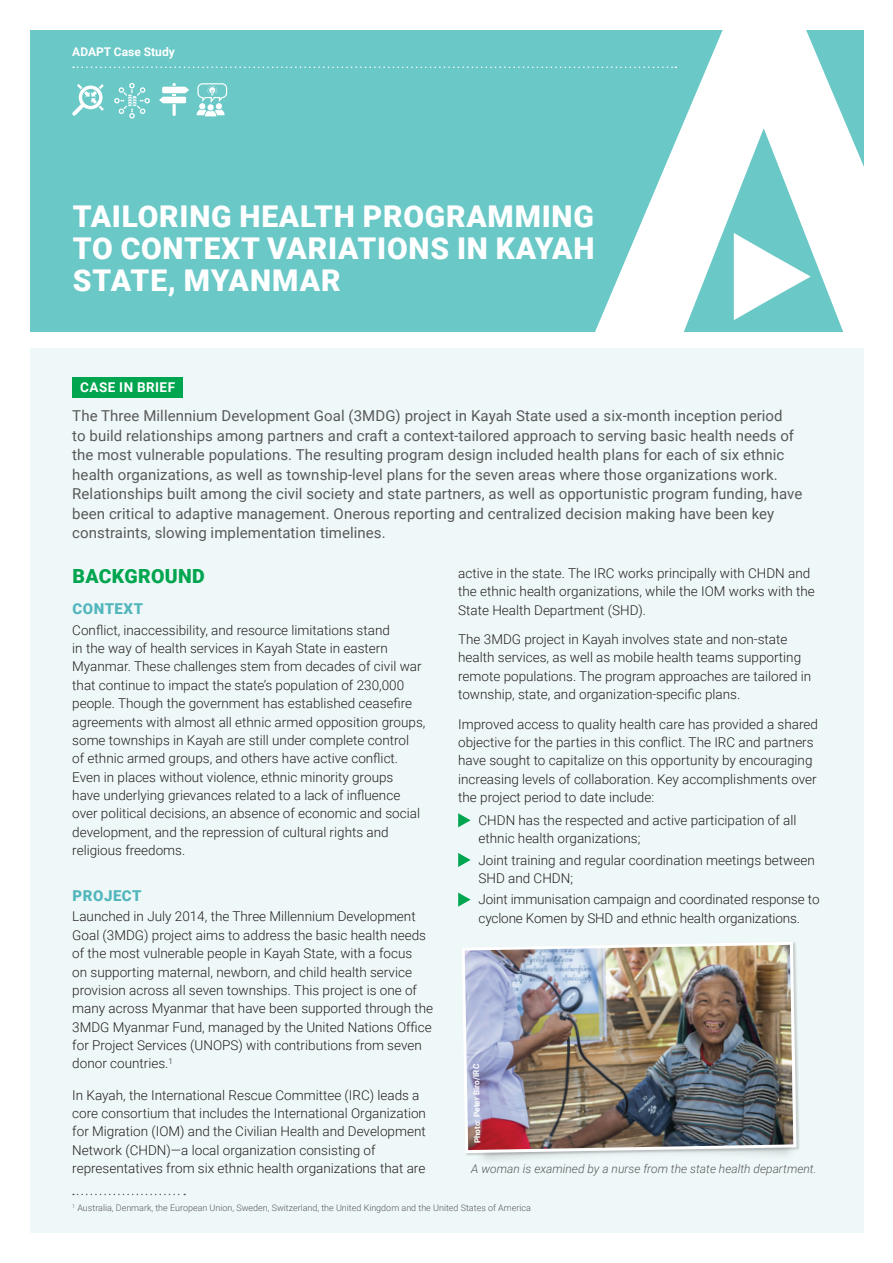
<style>
.page{position:relative;width:893px;height:1263px;background:#fff}
.page>*{position:absolute;margin:0;border:0;box-sizing:border-box;transform-origin:0 0}
.t1{font:900 30px/32.2px "Roboto";letter-spacing:.025em;color:#fff;text-align:justify}
.t2{font:900 19.5px "Roboto";letter-spacing:.015em;color:#00a54f}
.t3{font:15px/19.5px "Roboto";letter-spacing:.005em;color:#57585a}
.t4{font:900 15px "Roboto";letter-spacing:.035em;color:#52b6bc}
.t5{font:300 13.5px/18.3px "Roboto";color:#231f20}
.t6{font:700 13.5px "Roboto";letter-spacing:.035em;color:#fff}
.t7{font:italic 300 12px "Roboto";color:#57585a}
.t8{font:700 12px "Roboto";color:#fff}
.t9{font:300 9px "Roboto";color:#57585a}
.t10{font:700 8.25px "Roboto";color:#fff}
</style>
<div class="page">
<div style="left:30px;top:30px;width:833px;height:302px;background:#6ac8c7"></div>
<svg style="left:595px;top:30px;width:269px;height:302px;fill:#fff"></svg>
<svg style="left:73px;top:67px;width:603px;height:1px"></svg>
<div style="left:30px;top:349px;width:833px;height:884px;background:#eff8f8"></div>
<div style="left:72px;top:377px;width:111px;height:21px;background:#00a54f"></div>
<svg style="left:458px;top:813px;width:13px;height:14px"></svg>
<svg style="left:458px;top:853px;width:13px;height:14px"></svg>
<svg style="left:458px;top:892px;width:13px;height:15px"></svg>
<svg style="left:72px;top:84px;width:32px;height:32px"></svg>
<svg style="left:159px;top:83px;width:30px;height:33px"></svg>
<svg style="left:197px;top:83px;width:30px;height:33px"></svg>
<img style="left:462px;top:942px;width:336px;height:213px">
<svg style="left:73px;top:1194px;width:112px;height:1px"></svg>
<svg style="left:114px;top:83px;width:36px;height:36px"></svg>
<p class="t8" style="left:72px;top:43px;width:104px">ADAPT Case Study</p>
<h1 class="t1" style="left:73px;top:199px;width:523px">TAILORING HEALTH PROGRAMMING TO CONTEXT VARIATIONS IN KAYAH STATE, MYANMAR</h1>
<p class="t6" style="left:80px;top:378px;width:96px">CASE IN BRIEF</p>
<p class="t3" style="left:72px;top:406px;width:732px">The Three Millennium Development Goal (3MDG) project in Kayah State used a six-month inception period<br>to build relationships among partners and craft a context-tailored approach to serving basic health needs of the most vulnerable populations. The resulting program design included health plans for each of six ethnic health organizations, as well as township-level plans for the seven areas where those organizations work.<br>Relationships built among the civil society and state partners, as well as opportunistic program funding, have been critical to adaptive management. Onerous reporting and centralized decision making have been key constraints, slowing implementation timelines.</p>
<h2 class="t2" style="left:73px;top:563px;width:134px">BACKGROUND</h2>
<p class="t4" style="left:73px;top:598px;width:72px">CONTEXT</p>
<p class="t5" style="left:72px;top:620px;width:355px">Conflict, inaccessibility, and resource limitations stand<br>in the way of health services in Kayah State in eastern Myanmar. These challenges stem from decades of civil war that continue to impact the state’s population of 230,000 people. Though the government has established ceasefire agreements with almost all ethnic armed opposition groups, some townships in Kayah are still under complete control<br>of ethnic armed groups, and others have active conflict.<br>Even in places without violence, ethnic minority groups<br>have underlying grievances related to a lack of influence over political decisions, an absence of economic and social development, and the repression of cultural rights and religious freedoms.</p>
<p class="t4" style="left:73px;top:885px;width:70px">PROJECT</p>
<p class="t5" style="left:72px;top:907px;width:362px">Launched in July 2014, the Three Millennium Development Goal (3MDG) project aims to address the basic health needs of the most vulnerable people in Kayah State, with a focus<br>on supporting maternal, newborn, and child health service provision across all seven townships. This project is one of many across Myanmar that have been supported through the 3MDG Myanmar Fund, managed by the United Nations Office for Project Services (UNOPS) with contributions from seven donor countries.<sup>1</sup></p>
<p class="t5" style="left:72px;top:1085px;width:355px">In Kayah, the International Rescue Committee (IRC) leads a core consortium that includes the International Organization for Migration (IOM) and the Civilian Health and Development Network (CHDN)—a local organization consisting of representatives from six ethnic health organizations that are</p>
<p class="t5" style="left:458px;top:563px;width:358px">active in the state. The IRC works principally with CHDN and the ethnic health organizations, while the IOM works with the<br>State Health Department (SHD).</p>
<p class="t5" style="left:458px;top:629px;width:355px">The 3MDG project in Kayah involves state and non-state health services, as well as mobile health teams supporting remote populations. The program approaches are tailored in township, state, and organization-specific plans.</p>
<p class="t5" style="left:458px;top:714px;width:361px">Improved access to quality health care has provided a shared objective for the parties in this conflict. The IRC and partners have sought to capitalize on this opportunity by encouraging increasing levels of collaboration. Key accomplishments over the project period to date include:</p>
<p class="t5" style="left:478px;top:811px;width:320px">CHDN has the respected and active participation of all ethnic health organizations;</p>
<p class="t5" style="left:478px;top:850px;width:338px">Joint training and regular coordination meetings between<br>SHD and CHDN;</p>
<p class="t5" style="left:478px;top:890px;width:343px">Joint immunisation campaign and coordinated response to cyclone Komen by SHD and ethnic health organizations.</p>
<p class="t10" style="left:472px;top:1143px;width:81px;rotate:-91deg">Photo: Peter Biro/IRC</p>
<p class="t7" style="left:471px;top:1160px;width:347px">A woman is examined by a nurse from the state health department.</p>
<p class="t9" style="left:72px;top:1202px;width:460px"><sup>1</sup> Australia, Denmark, the European Union, Sweden, Switzerland, the United Kingdom and the United States of America</p>
</div>
